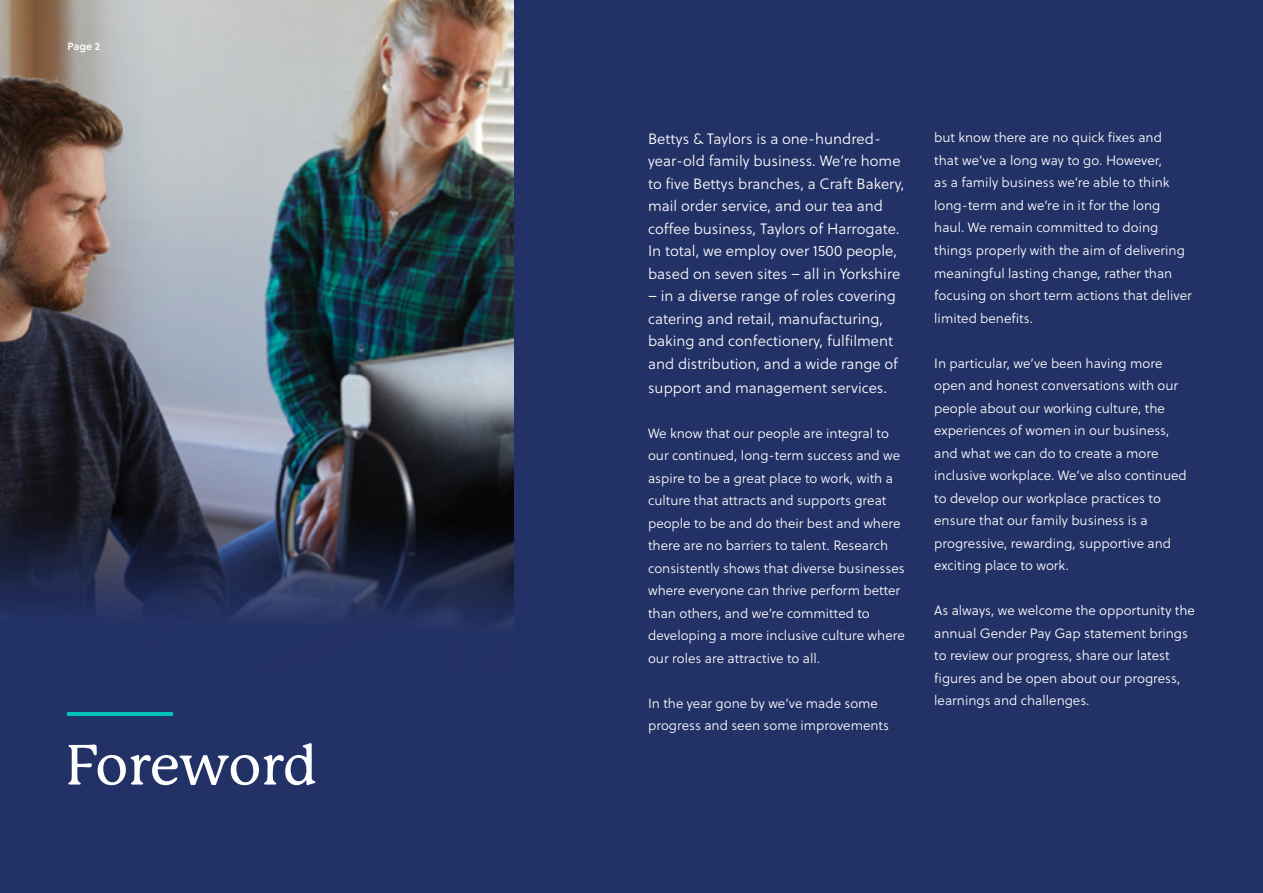
<style>
.page{position:relative;width:1263px;height:893px;background:#233266}
.page>*{position:absolute;margin:0;border:0;box-sizing:border-box;transform-origin:0 0}
.t1{font:500 55.5px "P22 Mackinac Pro";letter-spacing:-.015em;color:#fff}
.t2{font:300 15px/22.5px "Soleil";color:#fff}
.t3{font:300 13.5px/22.5px "Soleil";color:#fff}
.t4{font:10.5px "Soleil Sb";color:#fff}
</style>
<div class="page">
<img style="left:0;top:0;width:513px;height:623px">
<p class="t4" style="left:68px;top:38px;width:34px">Page 2</p>
<h1 class="t1" style="left:66px;top:734px;width:253px">Foreword</h1>
<p class="t2" style="left:648px;top:127px;width:258px">Bettys &amp; Taylors is a one-hundred&shy;year-old family business. We’re home to five Bettys branches, a Craft Bakery, mail order service, and our tea and coffee business, Taylors of Harrogate.<br>In total, we employ over 1500 people, based on seven sites – all in Yorkshire</p>
<p class="t2" style="left:648px;top:284px;width:252px">– in a diverse range of roles covering catering and retail, manufacturing, baking and confectionery, fulfilment and distribution, and a wide range of</p>
<p class="t2" style="left:648px;top:376px;width:241px">support and management services.</p>
<p class="t3" style="left:648px;top:421px;width:258px">We know that our people are integral to our continued, long-term success and we aspire to be a great place to work, with a culture that attracts and supports great people to be and do their best and where there are no barriers to talent. Research consistently shows that diverse businesses where everyone can thrive perform better than others, and we’re committed to developing a more inclusive culture where our roles are attractive to all.</p>
<p class="t3" style="left:648px;top:691px;width:242px">In the year gone by we’ve made some progress and seen some improvements</p>
<p class="t3" style="left:934px;top:126px;width:259px">but know there are no quick fixes and<br>that we’ve a long way to go. However,<br>as a family business we’re able to think long-term and we’re in it for the long haul. We remain committed to doing things properly with the aim of delivering meaningful lasting change, rather than focusing on short term actions that deliver limited benefits.</p>
<p class="t3" style="left:934px;top:351px;width:254px">In particular, we’ve been having more open and honest conversations with our people about our working culture, the experiences of women in our business, and what we can do to create a more inclusive workplace. We’ve also continued to develop our workplace practices to ensure that our family business is a progressive, rewarding, supportive and exciting place to work.</p>
<p class="t3" style="left:934px;top:599px;width:262px">As always, we welcome the opportunity the annual Gender Pay Gap statement brings to review our progress, share our latest figures and be open about our progress, learnings and challenges.</p>
</div>
